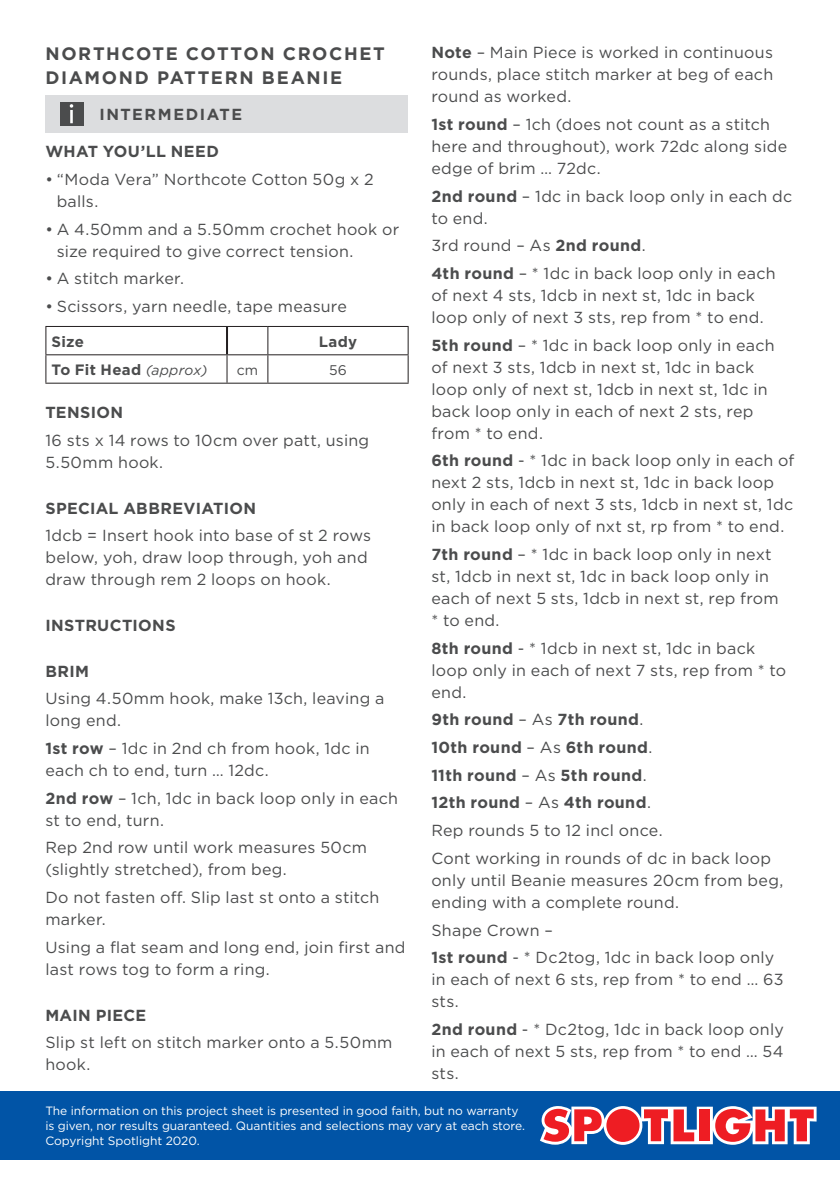
<style>
.page{position:relative;width:840px;height:1191px;background:#fff}
.page>*{position:absolute;margin:0;border:0;box-sizing:border-box;transform-origin:0 0}
.COPY{font:700 18px/24px "Gotham";letter-spacing:.09em;color:#4b4c4d}
.COPY-2{font:16px/22px "Gotham";letter-spacing:.015em;color:#4b4c4d}
.COPY-3{font:700 16px "Gotham";letter-spacing:.025em;color:#4b4c4d}
.COPY-4{font:700 16px "Gotham";letter-spacing:.095em;color:#4b4c4d}
.t1{font:700 15px "Gotham";letter-spacing:.02em;color:#4b4c4d}
.t2{font:14px "Gotham";color:#4b4c4d}
.t3{font:12px/15px "Gotham";letter-spacing:-.005em;color:#fff}
.s1{font-weight:400;font-style:italic;font-size:14px}
.s2{font-weight:700}
.s3{font-weight:400}
</style>
<div class="page">
<hr style="left:226px;top:327px;width:2px;height:27px;background:#231f20">
<hr style="left:45px;top:326px;width:182px;height:1px;background:#231f20">
<hr style="left:227px;top:326px;width:41px;height:1px;background:#231f20">
<hr style="left:268px;top:326px;width:140px;height:1px;background:#231f20">
<hr style="left:45px;top:354px;width:182px;height:1px;background:#231f20">
<svg style="left:45px;top:327px;width:1px;height:56px"></svg>
<hr style="left:227px;top:354px;width:41px;height:1px;background:#231f20">
<svg style="left:226px;top:355px;width:1px;height:28px"></svg>
<hr style="left:268px;top:354px;width:140px;height:1px;background:#231f20">
<svg style="left:267px;top:327px;width:1px;height:56px"></svg>
<svg style="left:407px;top:327px;width:1px;height:56px"></svg>
<hr style="left:45px;top:383px;width:182px;height:1px;background:#231f20">
<hr style="left:227px;top:383px;width:41px;height:1px;background:#231f20">
<hr style="left:268px;top:383px;width:140px;height:1px;background:#231f20">
<div style="left:45px;top:95px;width:363px;height:37px;background:#dcdddf"></div>
<div style="left:60px;top:102px;width:23px;height:24px;background:#4b4c4d"></div>
<svg style="left:70px;top:104px;width:3px;height:19px"></svg>
<div style="left:0;top:1090px;width:839px;height:69px;background:#0154a6"></div>
<svg style="left:540px;top:1106px;width:276px;height:38px;background:#c67183"></svg>
<p class="COPY" style="left:45px;top:41px;width:341px">NORTHCOTE COTTON CROCHET<br>DIAMOND PATTERN BEANIE</p>
<p class="COPY-4" style="left:99px;top:103px;width:144px">INTERMEDIATE</p>
<p class="COPY-3" style="left:45px;top:141px;width:175px">WHAT YOU’LL NEED</p>
<p class="COPY-2" style="left:57px;top:168px;width:318px;text-indent:-11px">• “Moda Vera” Northcote Cotton 50g x 2 balls.</p>
<p class="COPY-2" style="left:57px;top:217px;width:344px;text-indent:-11px">• A 4.50mm and a 5.50mm crochet hook or size required to give correct tension.</p>
<p class="COPY-2" style="left:45px;top:267px;width:140px">• A stitch marker.</p>
<p class="COPY-2" style="left:45px;top:295px;width:303px">• Scissors, yarn needle, tape measure</p>
<p class="t1" style="left:52px;top:331px;width:34px">Size</p>
<p class="t1" style="left:318px;top:331px;width:40px">Lady</p>
<p class="t1" style="left:52px;top:360px;width:157px">To Fit Head <span class="s1">(approx)</span></p>
<p class="t2" style="left:236px;top:361px;width:23px">cm</p>
<p class="t2" style="left:329px;top:361px;width:19px">56</p>
<p class="COPY-3" style="left:45px;top:402px;width:79px">TENSION</p>
<p class="COPY-2" style="left:45px;top:429px;width:325px">16 sts x 14 rows to 10cm over patt, using<br>5.50mm hook.</p>
<p class="COPY-3" style="left:45px;top:497px;width:212px">SPECIAL ABBREVIATION</p>
<p class="COPY-2" style="left:45px;top:524px;width:327px">1dcb = Insert hook into base of st 2 rows below, yoh, draw loop through, yoh and draw through rem 2 loops on hook.</p>
<p class="COPY-3" style="left:45px;top:615px;width:132px">INSTRUCTIONS</p>
<p class="COPY-3" style="left:45px;top:660px;width:45px">BRIM</p>
<p class="COPY-2" style="left:45px;top:687px;width:340px">Using 4.50mm hook, make 13ch, leaving a long end.</p>
<p class="COPY-2" style="left:45px;top:737px;width:326px"><span class="s2">1st row</span> – 1dc in 2nd ch from hook, 1dc in each ch to end, turn … 12dc.</p>
<p class="COPY-2" style="left:45px;top:786px;width:354px"><span class="s2">2nd row</span> – 1ch, 1dc in back loop only in each st to end, turn.</p>
<p class="COPY-2" style="left:45px;top:836px;width:323px">Rep 2nd row until work measures 50cm (slightly stretched), from beg.</p>
<p class="COPY-2" style="left:45px;top:886px;width:335px">Do not fasten off. Slip last st onto a stitch marker.</p>
<p class="COPY-2" style="left:45px;top:935px;width:361px">Using a flat seam and long end, join first and last rows tog to form a ring.</p>
<p class="COPY-3" style="left:45px;top:1004px;width:102px">MAIN PIECE</p>
<p class="COPY-2" style="left:45px;top:1031px;width:348px">Slip st left on stitch marker onto a 5.50mm hook.</p>
<p class="COPY-2" style="left:431px;top:41px;width:343px;text-align:justify"><span class="s2">Note</span> – Main Piece is worked in continuous rounds, place stitch marker at beg of each round as worked.</p>
<p class="COPY-2" style="left:431px;top:113px;width:357px"><span class="s2">1st round</span> – 1ch (does not count as a stitch here and throughout), work 72dc along side edge of brim … 72dc.</p>
<p class="COPY-2" style="left:431px;top:184px;width:362px"><span class="s2">2nd round</span> – 1dc in back loop only in each dc to end.</p>
<p class="COPY-2" style="left:431px;top:234px;width:216px">3rd round – As <span class="s2">2nd round</span>.</p>
<p class="COPY-2" style="left:431px;top:262px;width:345px"><span class="s2">4th round</span> – * 1dc in back loop only in each of next 4 sts, 1dcb in next st, 1dc in back loop only of next 3 sts, rep from * to end.</p>
<p class="COPY-2" style="left:431px;top:334px;width:345px"><span class="s2">5th round</span> – * 1dc in back loop only in each of next 3 sts, 1dcb in next st, 1dc in back loop only of next st, 1dcb in next st, 1dc in back loop only in each of next 2 sts, rep from * to end.</p>
<p class="COPY-2" style="left:431px;top:449px;width:364px"><span class="s2">6th round</span> - * 1dc in back loop only in each of next 2 sts, 1dcb in next st, 1dc in back loop only in each of next 3 sts, 1dcb in next st, 1dc in back loop only of nxt st, rp from * to end.</p>
<p class="COPY-2" style="left:431px;top:543px;width:349px"><span class="s2">7th round</span> – * 1dc in back loop only in next st, 1dcb in next st, 1dc in back loop only in each of next 5 sts, 1dcb in next st, rep from * to end.</p>
<p class="COPY-2" style="left:431px;top:637px;width:356px"><span class="s2">8th round</span> - * 1dcb in next st, 1dc in back loop only in each of next 7 sts, rep from * to end.</p>
<p class="COPY-3" style="left:431px;top:709px;width:213px">9th round <span class="s3">– As</span> 7th round<span class="s3">.</span></p>
<p class="COPY-3" style="left:431px;top:737px;width:222px">10th round <span class="s3">– As</span> 6th round<span class="s3">.</span></p>
<p class="COPY-3" style="left:431px;top:764px;width:217px">11th round <span class="s3">– As</span> 5th round<span class="s3">.</span></p>
<p class="COPY-3" style="left:431px;top:792px;width:221px">12th round <span class="s3">– As</span> 4th round<span class="s3">.</span></p>
<p class="COPY-2" style="left:431px;top:819px;width:233px">Rep rounds 5 to 12 incl once.</p>
<p class="COPY-2" style="left:431px;top:847px;width:353px">Cont working in rounds of dc in back loop only until Beanie measures 20cm from beg, ending with a complete round.</p>
<p class="COPY-2" style="left:431px;top:918px;width:123px">Shape Crown –</p>
<p class="COPY-2" style="left:431px;top:946px;width:353px"><span class="s2">1st round</span> - * Dc2tog, 1dc in back loop only in each of next 6 sts, rep from * to end … 63 sts.</p>
<p class="COPY-2" style="left:431px;top:1018px;width:354px;text-align:justify"><span class="s2">2nd round</span> - * Dc2tog, 1dc in back loop only in each of next 5 sts, rep from * to end … 54 sts.</p>
<p class="t3" style="left:45px;top:1103px;width:481px">The information on this project sheet is presented in good faith, but no warranty is given, nor results guaranteed. Quantities and selections may vary at each store.<br>Copyright Spotlight 2020.</p>
</div>
